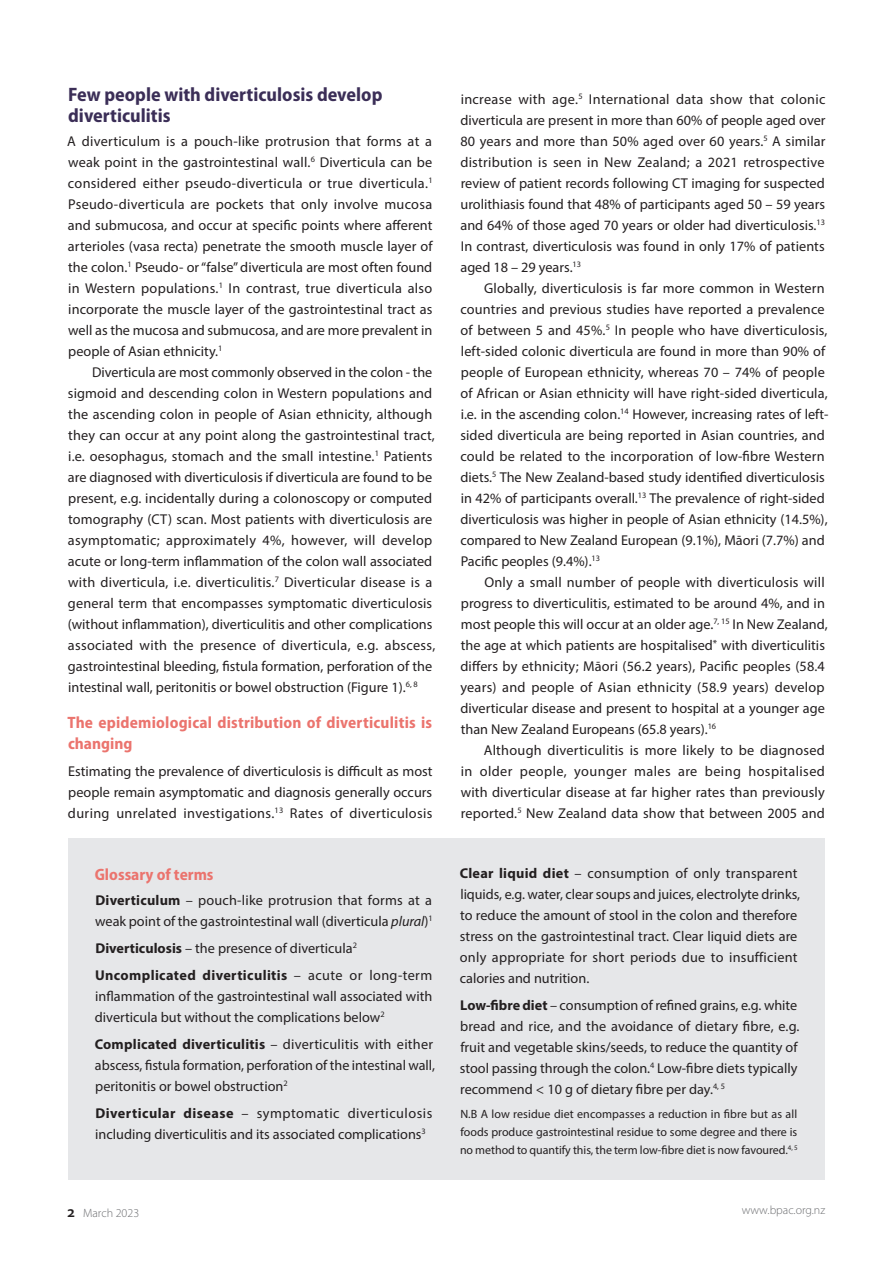
<style>
.page{position:relative;width:893px;height:1263px;background:#fff}
.page>*{position:absolute;margin:0;border:0;box-sizing:border-box;transform-origin:0 0}
.A_head{font:700 semi-condensed 19.5px/21px "Myriad Pro";color:#3b2e57}
.B_head{font:700 semi-condensed 16.5px/21px "Myriad Pro";letter-spacing:.01em;color:#eb746e}
.Body-Shading{font:700 semi-condensed 16.5px "Myriad Pro";color:#eb746e}
.Body-First_Line_Inde{font:14.25px/21px "Myriad Pro";letter-spacing:.005em;color:#231f20}
.Body{font:14.25px/21px "Myriad Pro";letter-spacing:.005em;color:#231f20;text-align:justify}
.Body-Shading-2{font:14.25px/21px "Myriad Pro";color:#231f20}
.Body-Shading-3{font:12px/18px "Myriad Pro";color:#231f20;text-align:justify}
.t1{font:300 12px "Myriad Pro";color:#6c6d70}
.s1{font-weight:700}
.s2{font-style:italic}
.s3{font-weight:600;font-size:15.75px;color:#231f20}
</style>
<div class="page">
<div style="left:68px;top:838px;width:757px;height:342px;background:#e6e7e9"></div>
<p class="A_head" style="left:68px;top:84px;width:316px">Few people with diverticulosis develop diverticulitis</p>
<p class="Body" style="left:67px;top:130px;width:367px">A diverticulum is a pouch-like protrusion that forms at a weak point in the gastrointestinal wall.<sup>6</sup> Diverticula can be considered either pseudo-diverticula or true diverticula.<sup>1<br></sup>Pseudo-diverticula are pockets that only involve mucosa and submucosa, and occur at specific points where afferent arterioles (vasa recta) penetrate the smooth muscle layer of the colon.<sup>1</sup> Pseudo- or “false” diverticula are most often found in Western populations.<sup>1</sup> In contrast, true diverticula also incorporate the muscle layer of the gastrointestinal tract as well as the mucosa and submucosa, and are more prevalent in people of Asian ethnicity.<sup>1</sup></p>
<p class="Body-First_Line_Inde" style="left:68px;top:361px;width:369px;text-indent:24px">Diverticula are most commonly observed in the colon - the sigmoid and descending colon in Western populations and the ascending colon in people of Asian ethnicity, although they can occur at any point along the gastrointestinal tract, i.e. oesophagus, stomach and the small intestine.<sup>1</sup> Patients are diagnosed with diverticulosis if diverticula are found to be present, e.g. incidentally during a colonoscopy or computed tomography (CT) scan. Most patients with diverticulosis are asymptomatic; approximately 4%, however, will develop acute or long-term inflammation of the colon wall associated with diverticula, i.e. diverticulitis.<sup>7</sup> Diverticular disease is a general term that encompasses symptomatic diverticulosis (without inflammation), diverticulitis and other complications associated with the presence of diverticula, e.g. abscess, gastrointestinal bleeding, fistula formation, perforation of the intestinal wall, peritonitis or bowel obstruction (Figure 1).<sup>6,</sup> <sup>8</sup></p>
<p class="B_head" style="left:67px;top:712px;width:366px">The epidemiological distribution of diverticulitis is changing</p>
<p class="Body" style="left:68px;top:760px;width:366px">Estimating the prevalence of diverticulosis is difficult as most people remain asymptomatic and diagnosis generally occurs during unrelated investigations.<sup>13</sup> Rates of diverticulosis</p>
<p class="Body-Shading" style="left:95px;top:865px;width:120px">Glossary of terms</p>
<p class="Body-Shading-2" style="left:95px;top:890px;width:339px"><span class="s1">Diverticulum</span> – pouch-like protrusion that forms at a weak point of the gastrointestinal wall (diverticula <span class="s2">plural</span>)<sup>1</sup></p>
<p class="Body-Shading-2" style="left:95px;top:938px;width:263px"><span class="s1">Diverticulosis</span> – the presence of diverticula<sup>2</sup></p>
<p class="Body-Shading-2" style="left:95px;top:965px;width:339px;text-align:justify"><span class="s1">Uncomplicated diverticulitis</span> – acute or long-term inflammation of the gastrointestinal wall associated with diverticula but without the complications below<sup>2</sup></p>
<p class="Body-Shading-2" style="left:95px;top:1034px;width:342px"><span class="s1">Complicated diverticulitis</span> – diverticulitis with either abscess, fistula formation, perforation of the intestinal wall, peritonitis or bowel obstruction<sup>2</sup></p>
<p class="Body-Shading-2" style="left:95px;top:1103px;width:339px"><span class="s1">Diverticular disease</span> – symptomatic diverticulosis including diverticulitis and its associated complications<sup>3</sup></p>
<p class="Body" style="left:460px;top:88px;width:367px">increase with age.<sup>5</sup> International data show that colonic diverticula are present in more than 60% of people aged over 80 years and more than 50% aged over 60 years.<sup>5</sup> A similar distribution is seen in New Zealand; a 2021 retrospective review of patient records following CT imaging for suspected urolithiasis found that 48% of participants aged 50 – 59 years and 64% of those aged 70 years or older had diverticulosis.<sup>13<br></sup>In contrast, diverticulosis was found in only 17% of patients aged 18 – 29 years.<sup>13</sup></p>
<p class="Body-First_Line_Inde" style="left:460px;top:277px;width:370px;text-indent:24px">Globally, diverticulosis is far more common in Western countries and previous studies have reported a prevalence of between 5 and 45%.<sup>5</sup> In people who have diverticulosis, left-sided colonic diverticula are found in more than 90% of people of European ethnicity, whereas 70 – 74% of people of African or Asian ethnicity will have right-sided diverticula, i.e. in the ascending colon.<sup>14</sup> However, increasing rates of left&shy;sided diverticula are being reported in Asian countries, and could be related to the incorporation of low-fibre Western diets.<sup>5</sup> The New Zealand-based study identified diverticulosis in 42% of participants overall.<sup>13</sup> The prevalence of right-sided diverticulosis was higher in people of Asian ethnicity (14.5%), compared to New Zealand European (9.1%), Māori (7.7%) and Pacific peoples (9.4%).<sup>13</sup></p>
<p class="Body-First_Line_Inde" style="left:460px;top:571px;width:369px;text-indent:24px">Only a small number of people with diverticulosis will progress to diverticulitis, estimated to be around 4%, and in most people this will occur at an older age.<sup>7,</sup> <sup>15</sup> In New Zealand, the age at which patients are hospitalised<sup>*</sup> with diverticulitis differs by ethnicity; Māori (56.2 years), Pacific peoples (58.4 years) and people of Asian ethnicity (58.9 years) develop diverticular disease and present to hospital at a younger age than New Zealand Europeans (65.8 years).<sup>16</sup></p>
<p class="Body-First_Line_Inde" style="left:461px;top:739px;width:366px;text-align:justify;text-indent:23px">Although diverticulitis is more likely to be diagnosed in older people, younger males are being hospitalised with diverticular disease at far higher rates than previously reported.<sup>5</sup> New Zealand data show that between 2005 and</p>
<p class="Body-Shading-2" style="left:460px;top:862px;width:342px"><span class="s1">Clear liquid diet</span> – consumption of only transparent liquids, e.g. water, clear soups and juices, electrolyte drinks, to reduce the amount of stool in the colon and therefore stress on the gastrointestinal tract. Clear liquid diets are only appropriate for short periods due to insufficient calories and nutrition.</p>
<p class="Body-Shading-2" style="left:460px;top:994px;width:341px"><span class="s1">Low-fibre diet</span> – consumption of refined grains, e.g. white bread and rice, and the avoidance of dietary fibre, e.g. fruit and vegetable skins/seeds, to reduce the quantity of stool passing through the colon.<sup>4</sup> Low-fibre diets typically recommend &lt; 10 g of dietary fibre per day.<sup>4,</sup> <sup>5</sup></p>
<p class="Body-Shading-3" style="left:460px;top:1104px;width:339px">N.B A low residue diet encompasses a reduction in fibre but as all foods produce gastrointestinal residue to some degree and there is no method to quantify this, the term low-fibre diet is now favoured.<sup>4,</sup> <sup>5</sup></p>
<p class="t1" style="left:68px;top:1206px;width:73px"><span class="s3">2</span> March 2023</p>
<p class="t1" style="left:742px;top:1202px;width:85px">www.bpac.org.nz</p>
</div>
